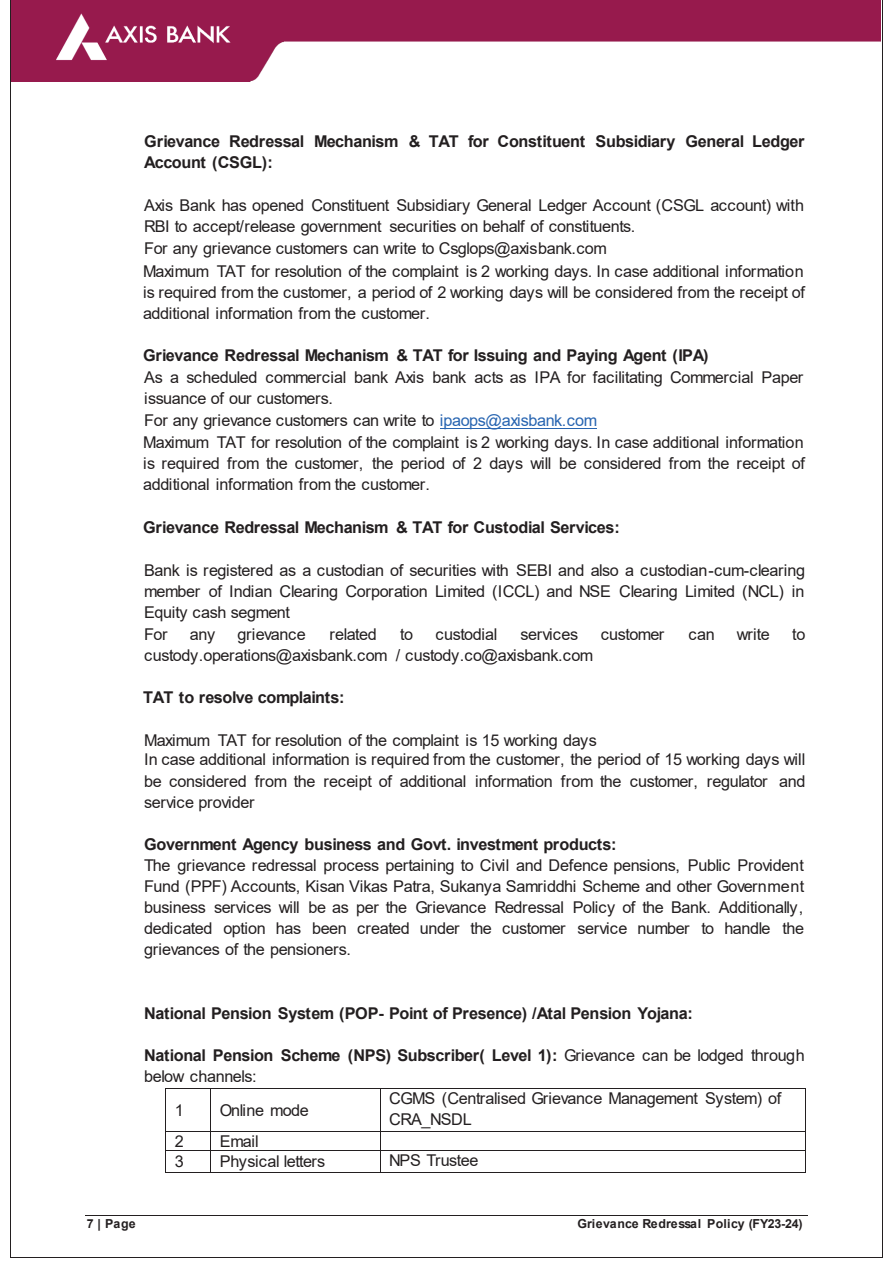
<style>
.page{position:relative;width:893px;height:1263px;background:#fff}
.page>*{position:absolute;margin:0;border:0;box-sizing:border-box;transform-origin:0 0}
.t1{font:16.2px/21px "Arial";letter-spacing:-.025em;color:#231f20}
.t2{font:700 16.2px/21px "Arial";letter-spacing:-.025em;color:#231f20}
.t3{font:700 12.45px "Arial";letter-spacing:.005em;color:#231f20}
.s1{color:#2865b1}
.s2{font-weight:400}
</style>
<div class="page">
<hr style="left:85px;top:1215px;width:723px;height:1px;background:#231f20">
<img style="left:12px;top:0;width:869px;height:81px">
<hr style="left:440px;top:428px;width:156px;height:1px;background:#2865b1">
<hr style="left:166px;top:1088px;width:44px;height:1px;background:#231f20">
<hr style="left:211px;top:1088px;width:168px;height:1px;background:#231f20">
<hr style="left:380px;top:1088px;width:425px;height:1px;background:#231f20">
<hr style="left:165px;top:1089px;width:1px;height:42px;background:#231f20">
<hr style="left:210px;top:1089px;width:1px;height:42px;background:#231f20">
<hr style="left:379px;top:1089px;width:1px;height:42px;background:#231f20">
<hr style="left:805px;top:1089px;width:1px;height:42px;background:#231f20">
<hr style="left:166px;top:1131px;width:44px;height:1px;background:#231f20">
<hr style="left:211px;top:1131px;width:168px;height:1px;background:#231f20">
<hr style="left:380px;top:1131px;width:425px;height:1px;background:#231f20">
<hr style="left:166px;top:1150px;width:44px;height:1px;background:#231f20">
<hr style="left:211px;top:1150px;width:168px;height:1px;background:#231f20">
<hr style="left:380px;top:1150px;width:425px;height:1px;background:#231f20">
<svg style="left:165px;top:1131px;width:1px;height:42px"></svg>
<hr style="left:166px;top:1172px;width:44px;height:1px;background:#231f20">
<svg style="left:210px;top:1131px;width:1px;height:42px"></svg>
<hr style="left:211px;top:1172px;width:168px;height:1px;background:#231f20">
<hr style="left:380px;top:1172px;width:425px;height:1px;background:#231f20">
<svg style="left:805px;top:1131px;width:1px;height:42px"></svg>
<hr style="left:10px;top:0;width:1px;height:1256px;background:#231f20">
<hr style="left:881px;top:0;width:1px;height:1256px;background:#231f20">
<hr style="left:11px;top:1256px;width:870px;height:1px;background:#231f20">
<p class="t2" style="left:144px;top:131px;width:662px">Grievance Redressal Mechanism &amp; TAT for Constituent Subsidiary General Ledger<br>Account (CSGL):</p>
<p class="t1" style="left:143px;top:194px;width:662px;line-height:22px">Axis Bank has opened Constituent Subsidiary General Ledger Account (CSGL account) with RBI to accept/release government securities on behalf of constituents.<br>For any grievance customers can write to Csglops@axisbank.com<br>Maximum TAT for resolution of the complaint is 2 working days. In case additional information</p>
<p class="t1" style="left:143px;top:281px;width:663px">is required from the customer, a period of 2 working days will be considered from the receipt of additional information from the customer.</p>
<p class="t2" style="left:143px;top:345px;width:567px">Grievance Redressal Mechanism &amp; TAT for Issuing and Paying Agent (IPA)</p>
<p class="t1" style="left:143px;top:366px;width:663px;line-height:21.5px">As a scheduled commercial bank Axis bank acts as IPA for facilitating Commercial Paper issuance of our customers.<br>For any grievance customers can write to <span class="s1">ipaops@axisbank.com<br></span>Maximum TAT for resolution of the complaint is 2 working days. In case additional information is required from the customer, the period of 2 days will be considered from the receipt of additional information from the customer.</p>
<p class="t2" style="left:143px;top:517px;width:478px">Grievance Redressal Mechanism &amp; TAT for Custodial Services:</p>
<p class="t1" style="left:144px;top:559px;width:663px">Bank is registered as a custodian of securities with SEBI and also a custodian-cum-clearing member of Indian Clearing Corporation Limited (ICCL) and NSE Clearing Limited (NCL) in Equity cash segment<br>For</p>
<p class="t1" style="left:190px;top:624px;width:27px">any</p>
<p class="t1" style="left:238px;top:624px;width:70px">grievance</p>
<p class="t1" style="left:329px;top:624px;width:49px">related</p>
<p class="t1" style="left:400px;top:624px;width:14px">to</p>
<p class="t1" style="left:435px;top:624px;width:63px">custodial</p>
<p class="t1" style="left:520px;top:624px;width:59px">services</p>
<p class="t1" style="left:601px;top:624px;width:65px">customer</p>
<p class="t1" style="left:688px;top:624px;width:28px">can</p>
<p class="t1" style="left:737px;top:624px;width:34px">write</p>
<p class="t1" style="left:792px;top:624px;width:15px">to</p>
<p class="t1" style="left:144px;top:645px;width:451px">custody.operations@axisbank.com / custody.co@axisbank.com</p>
<p class="t2" style="left:143px;top:687px;width:203px">TAT to resolve complaints:</p>
<p class="t1" style="left:144px;top:731px;width:663px;line-height:19.2px">Maximum TAT for resolution of the complaint is 15 working days<br>In case additional information is required from the customer, the period of 15 working days will</p>
<p class="t1" style="left:144px;top:771px;width:663px">be considered from the receipt of additional information from the customer, regulator and service provider</p>
<p class="t2" style="left:144px;top:834px;width:474px">Government Agency business and Govt. investment products:</p>
<p class="t1" style="left:144px;top:855px;width:662px;text-align:justify">The grievance redressal process pertaining to Civil and Defence pensions, Public Provident Fund (PPF) Accounts, Kisan Vikas Patra, Sukanya Samriddhi Scheme and other Government business services will be as per the Grievance Redressal Policy of the Bank. Additionally, dedicated option has been created under the customer service number to handle the grievances of the pensioners.</p>
<p class="t2" style="left:144px;top:1002px;width:550px">National Pension System (POP- Point of Presence) /Atal Pension Yojana:</p>
<p class="t2" style="left:144px;top:1044px;width:662px">National Pension Scheme (NPS) Subscriber( Level 1): <span class="s2">Grievance can be lodged through below channels:</span></p>
<p class="t1" style="left:175px;top:1100px;width:11px">1</p>
<p class="t1" style="left:220px;top:1100px;width:91px">Online mode</p>
<p class="t1" style="left:389px;top:1087px;width:393px">CGMS (Centralised Grievance Management System) of<br>CRA_NSDL</p>
<p class="t1" style="left:175px;top:1130px;width:11px">2</p>
<p class="t1" style="left:220px;top:1130px;width:40px">Email</p>
<p class="t1" style="left:175px;top:1150px;width:11px">3</p>
<p class="t1" style="left:220px;top:1150px;width:107px">Physical letters</p>
<p class="t1" style="left:389px;top:1149px;width:91px">NPS Trustee</p>
<p class="t3" style="left:87px;top:1214px;width:50px">7 | Page</p>
<p class="t3" style="left:577px;top:1214px;width:226px">Grievance Redressal Policy (FY23-24)</p>
</div>
